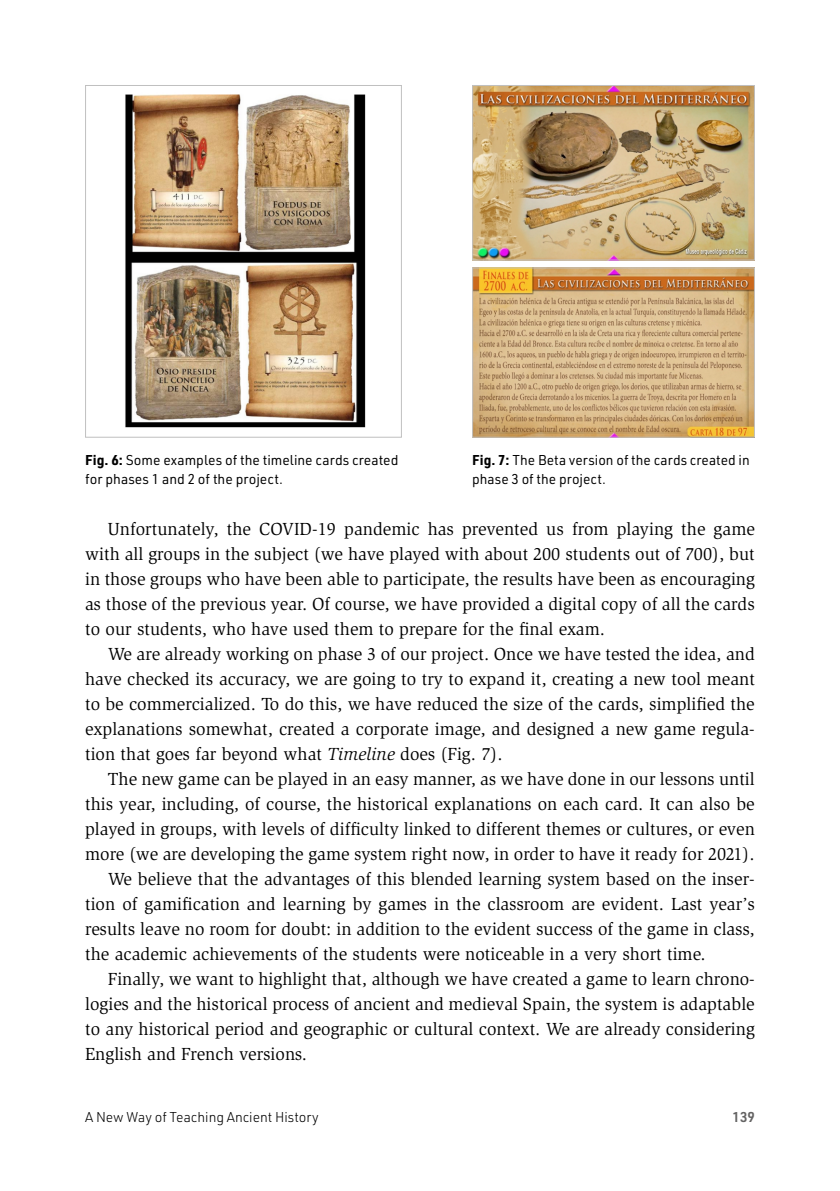
<style>
.page{position:relative;width:840px;height:1191px;background:#fff}
.page>*{position:absolute;margin:0;border:0;box-sizing:border-box;transform-origin:0 0}
.Fließtext___Einzug{font:18px/25px "Slimbach Std";color:#000;text-align:justify}
.BU_DIN{font:14px/19px "URWDIN";color:#000}
.t1{font:300 14px "URWDIN";color:#000}
.t2{font:600 14px "URWDIN";color:#646363}
.s1{font-weight:700}
.s2{font-style:italic}
</style>
<div class="page">
<img style="left:125px;top:94px;width:241px;height:334px">
<div style="left:85px;top:85px;width:316px;height:352px;border:1px solid #c0c0c0"></div>
<img style="left:474px;top:87px;width:278px;height:171px">
<div style="left:472px;top:85px;width:282px;height:175px;border:1px solid #c0c0c0"></div>
<img style="left:474px;top:269px;width:278px;height:166px">
<div style="left:472px;top:267px;width:282px;height:170px;border:1px solid #c0c0c0"></div>
<p class="BU_DIN" style="left:85px;top:450px;width:315px"><span class="s1">Fig. 6:</span> Some examples of the timeline cards created for phases 1 and 2 of the project.</p>
<p class="BU_DIN" style="left:472px;top:450px;width:279px"><span class="s1">Fig. 7:</span> The Beta version of the cards created in phase 3 of the project.</p>
<p class="Fließtext___Einzug" style="left:85px;top:517px;width:671px;text-indent:23px">Unfortunately, the COVID-19 pandemic has prevented us from playing the game with all groups in the subject (we have played with about 200 students out of 700), but in those groups who have been able to participate, the results have been as encouraging as those of the previous year. Of course, we have provided a digital copy of all the cards to our students, who have used them to prepare for the final exam.</p>
<p class="Fließtext___Einzug" style="left:85px;top:642px;width:671px;text-indent:23px">We are already working on phase 3 of our project. Once we have tested the idea, and have checked its accuracy, we are going to try to expand it, creating a new tool meant to be commercialized. To do this, we have reduced the size of the cards, simplified the explanations somewhat, created a corporate image, and designed a new game regula&shy;tion that goes far beyond what <span class="s2">Timeline</span> does (Fig. 7).</p>
<p class="Fließtext___Einzug" style="left:85px;top:767px;width:670px;text-indent:23px">The new game can be played in an easy manner, as we have done in our lessons until this year, including, of course, the historical explanations on each card. It can also be played in groups, with levels of difficulty linked to different themes or cultures, or even more (we are developing the game system right now, in order to have it ready for 2021).</p>
<p class="Fließtext___Einzug" style="left:85px;top:867px;width:670px;text-indent:23px">We believe that the advantages of this blended learning system based on the inser&shy;tion of gamification and learning by games in the classroom are evident. Last year’s results leave no room for doubt: in addition to the evident success of the game in class, the academic achievements of the students were noticeable in a very short time.</p>
<p class="Fließtext___Einzug" style="left:85px;top:967px;width:670px;text-indent:23px">Finally, we want to highlight that, although we have created a game to learn chrono&shy;logies and the historical process of ancient and medieval Spain, the system is adaptable to any historical period and geographic or cultural context. We are already considering English and French versions.</p>
<p class="t1" style="left:85px;top:1107px;width:235px">A New Way of Teaching Ancient History</p>
<p class="t2" style="left:732px;top:1107px;width:24px">139</p>
</div>
